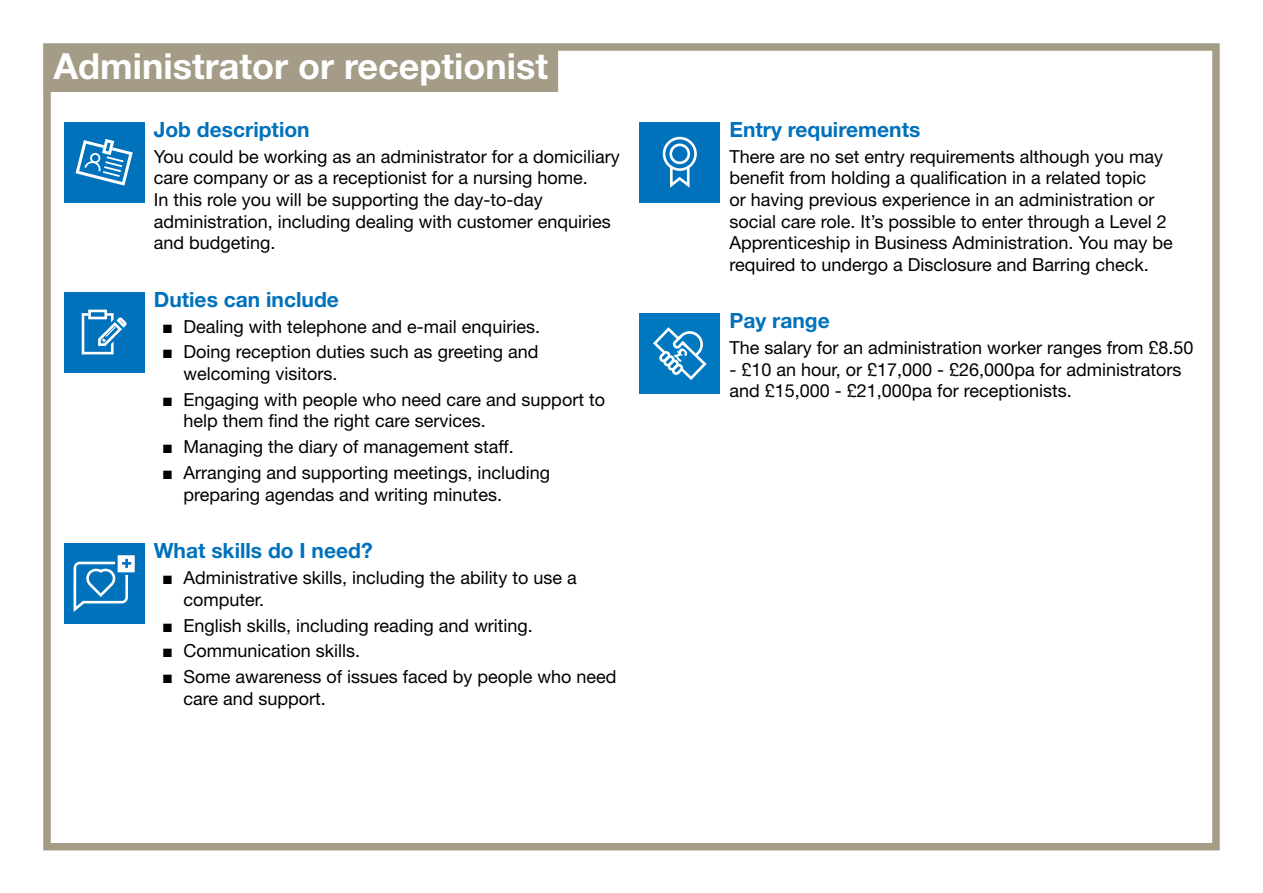
<style>
.page{position:relative;width:1263px;height:893px;background:#fff}
.page>*{position:absolute;margin:0;border:0;box-sizing:border-box;transform-origin:0 0}
.t1{font:700 36px "Helvetica Neue LT Std";color:#fff}
.t2{font:700 21px "Helvetica Neue LT Std";color:#0071bb}
.t3{font:18px/21.6px "Helvetica Neue LT Std";color:#000}
.s1{font-family:"Arial"}
</style>
<div class="page">
<div style="left:43px;top:43px;width:1177px;height:807px;border:8px solid #a49c87"></div>
<div style="left:44px;top:44px;width:514px;height:48px;background:#a49c87"></div>
<div style="left:64px;top:122px;width:80px;height:81px;background:#0071bb"></div>
<svg style="left:75px;top:139px;width:58px;height:47px"></svg>
<div style="left:64px;top:292px;width:80px;height:80px;background:#0071bb"></div>
<svg style="left:82px;top:310px;width:45px;height:44px"></svg>
<div style="left:64px;top:543px;width:80px;height:81px;background:#0071bb"></div>
<svg style="left:74px;top:555px;width:61px;height:57px"></svg>
<div style="left:639px;top:122px;width:81px;height:81px;background:#0071bb"></div>
<svg style="left:663px;top:137px;width:34px;height:51px"></svg>
<div style="left:639px;top:313px;width:81px;height:81px;background:#0078c0"></div>
<svg style="left:653px;top:327px;width:54px;height:53px"></svg>
<h1 class="t1" style="left:54px;top:43px;width:496px">Administrator or receptionist</h1>
<p class="t2" style="left:154px;top:116px;width:157px">Job description</p>
<p class="t3" style="left:154px;top:145px;width:468px">You could be working as an administrator for a domiciliary care company or as a receptionist for a nursing home.<br>In this role you will be supporting the day-to-day administration, including dealing with customer enquiries and budgeting.</p>
<p class="t2" style="left:154px;top:286px;width:187px">Duties can include</p>
<p class="t3" style="left:162px;top:315px;width:379px"><span class="s1">■</span> Dealing with telephone and e-mail enquiries.</p>
<p class="t3" style="left:184px;top:341px;width:356px;text-indent:-21px"><span class="s1">■</span> Doing reception duties such as greeting and welcoming visitors.</p>
<p class="t3" style="left:184px;top:388px;width:423px;text-indent:-21px"><span class="s1">■</span> Engaging with people who need care and support to help them find the right care services.</p>
<p class="t3" style="left:162px;top:436px;width:353px"><span class="s1">■</span> Managing the diary of management staff.</p>
<p class="t3" style="left:184px;top:462px;width:368px;text-indent:-21px"><span class="s1">■</span> Arranging and supporting meetings, including preparing agendas and writing minutes.</p>
<p class="t2" style="left:154px;top:538px;width:220px">What skills do I need?</p>
<p class="t3" style="left:184px;top:567px;width:395px;text-indent:-21px"><span class="s1">■</span> Administrative skills, including the ability to use a computer.</p>
<p class="t3" style="left:162px;top:614px;width:372px"><span class="s1">■</span> English skills, including reading and writing.</p>
<p class="t3" style="left:162px;top:640px;width:199px"><span class="s1">■</span> Communication skills.</p>
<p class="t3" style="left:184px;top:666px;width:435px;text-indent:-21px"><span class="s1">■</span> Some awareness of issues faced by people who need care and support.</p>
<p class="t2" style="left:729px;top:116px;width:192px">Entry requirements</p>
<p class="t3" style="left:729px;top:145px;width:445px">There are no set entry requirements although you may benefit from holding a qualification in a related topic<br>or having previous experience in an administration or social care role. It’s possible to enter through a Level 2<br>Apprenticeship in Business Administration. You may be required to undergo a Disclosure and Barring check.</p>
<p class="t2" style="left:729px;top:308px;width:102px">Pay range</p>
<p class="t3" style="left:729px;top:337px;width:466px">The salary for an administration worker ranges from £8.50</p>
<p class="t3" style="left:729px;top:358px;width:453px">- £10 an hour, or £17,000 - £26,000pa for administrators and £15,000 - £21,000pa for receptionists.</p>
</div>
